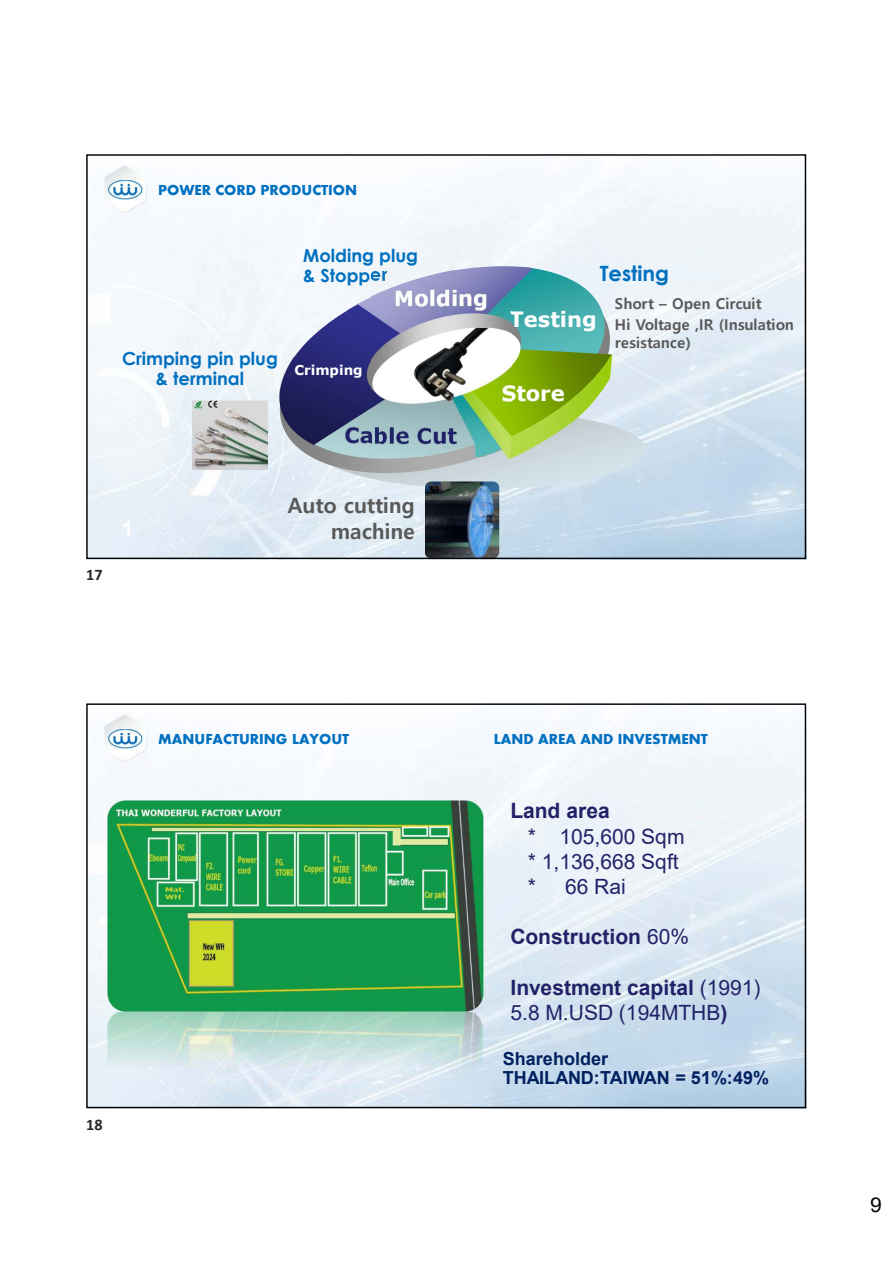
<style>
.page{position:relative;width:893px;height:1263px;background:#fff}
.page>*{position:absolute;margin:0;border:0;box-sizing:border-box;transform-origin:0 0}
.t1{font:21px/25.2px "Arial";color:#222268}
.t2{font:700 21px "Arial";color:#222268}
.t3{font:700 21px/25.2px "Malgun Gothic";color:#595959;text-align:right}
.t4{font:700 21px "Verdana";color:#fff}
.t5{font:700 21px "Century Gothic";color:#0070c0}
.t6{font:700 21px "Arial";color:#fff}
.t7{font:20.4px "Arial";color:#000}
.t8{font:700 18px/19.5px "Century Gothic";color:#0070c0}
.t9{font:700 18px/19.8px "Arial";color:#002060}
.t10{font:700 16.2px "Calibri";color:#262626}
.t11{font:700 15px "Aharoni";color:#0070c0}
.t12{font:700 15px/21.6px "Malgun Gothic";color:#595959}
.t13{font:700 13.5px "Verdana";letter-spacing:-.005em;color:#fff}
.s1{font-weight:400}
.s2{font-weight:700}
</style>
<div class="page">
<img style="left:318px;top:411px;width:328px;height:78px">
<div style="left:283px;top:267px;width:84px;height:96px;background:#f4f7fc"></div>
<img style="left:533px;top:267px;width:72px;height:87px">
<img style="left:287px;top:363px;width:169px;height:96px">
<img style="left:347px;top:266px;width:186px;height:94px">
<img style="left:279px;top:305px;width:78px;height:140px">
<img style="left:511px;top:354px;width:101px;height:105px">
<img style="left:456px;top:456px;width:55px;height:4px">
<svg style="left:368px;top:323px;width:157px;height:85px"></svg>
<div style="left:302px;top:246px;width:175px;height:41px;background:#f2f6fa"></div>
<div style="left:599px;top:262px;width:122px;height:25px;background:#ecf3f9"></div>
<img style="left:97px;top:164px;width:56px;height:53px">
<img style="left:191px;top:400px;width:77px;height:71px">
<img style="left:424px;top:482px;width:75px;height:75px">
<img style="left:372px;top:271px;width:139px;height:185px">
<img style="left:97px;top:713px;width:56px;height:53px">
<img style="left:107px;top:801px;width:376px;height:305px">
<img style="left:108px;top:801px;width:374px;height:210px;border-radius:18px">
<p class="t11" style="left:158px;top:184px;width:200px">POWER CORD PRODUCTION</p>
<p class="t8" style="left:303px;top:247px;width:116px">Molding plug &amp; Stopper</p>
<p class="t8" style="left:122px;top:351px;width:157px;text-align:center">Crimping pin plug &amp; terminal</p>
<p class="t13" style="left:294px;top:364px;width:70px">Crimping</p>
<p class="t10" style="left:86px;top:565px;width:18px">17</p>
<p class="t6" style="left:122px;top:520px;width:13px">1</p>
<p class="t3" style="left:288px;top:493px;width:128px">Auto cutting machine</p>
<p class="t5" style="left:600px;top:266px;width:71px">Testing</p>
<p class="t4" style="left:509px;top:311px;width:89px">Testing</p>
<p class="t4" style="left:501px;top:385px;width:65px">Store</p>
<p class="t12" style="left:615px;top:293px;width:181px">Short – Open Circuit<br>Hi Voltage ,IR (Insulation</p>
<p class="t12" style="left:615px;top:332px;width:77px">resistance)</p>
<p class="t10" style="left:86px;top:1114px;width:18px">18</p>
<p class="t11" style="left:158px;top:733px;width:192px">MANUFACTURING LAYOUT</p>
<p class="t11" style="left:494px;top:733px;width:216px">LAND AREA AND INVESTMENT</p>
<p class="t2" style="left:510px;top:803px;width:101px">Land area</p>
<p class="t1" style="left:528px;top:826px;width:158px">* 105,600 Sqm * 1,136,668 Sqft * 66 Rai</p>
<p class="t2" style="left:510px;top:929px;width:180px">Construction <span class="s1">60%</span></p>
<p class="t1" style="left:510px;top:977px;width:252px"><span class="s2">Investment capital</span> (1991)<br>5.8 M.USD (194MTHB<span class="s2">)</span></p>
<p class="t9" style="left:503px;top:1050px;width:268px">Shareholder<br>THAILAND:TAIWAN = 51%:49%</p>
<p class="t7" style="left:870px;top:1197px;width:13px">9</p>
</div>
